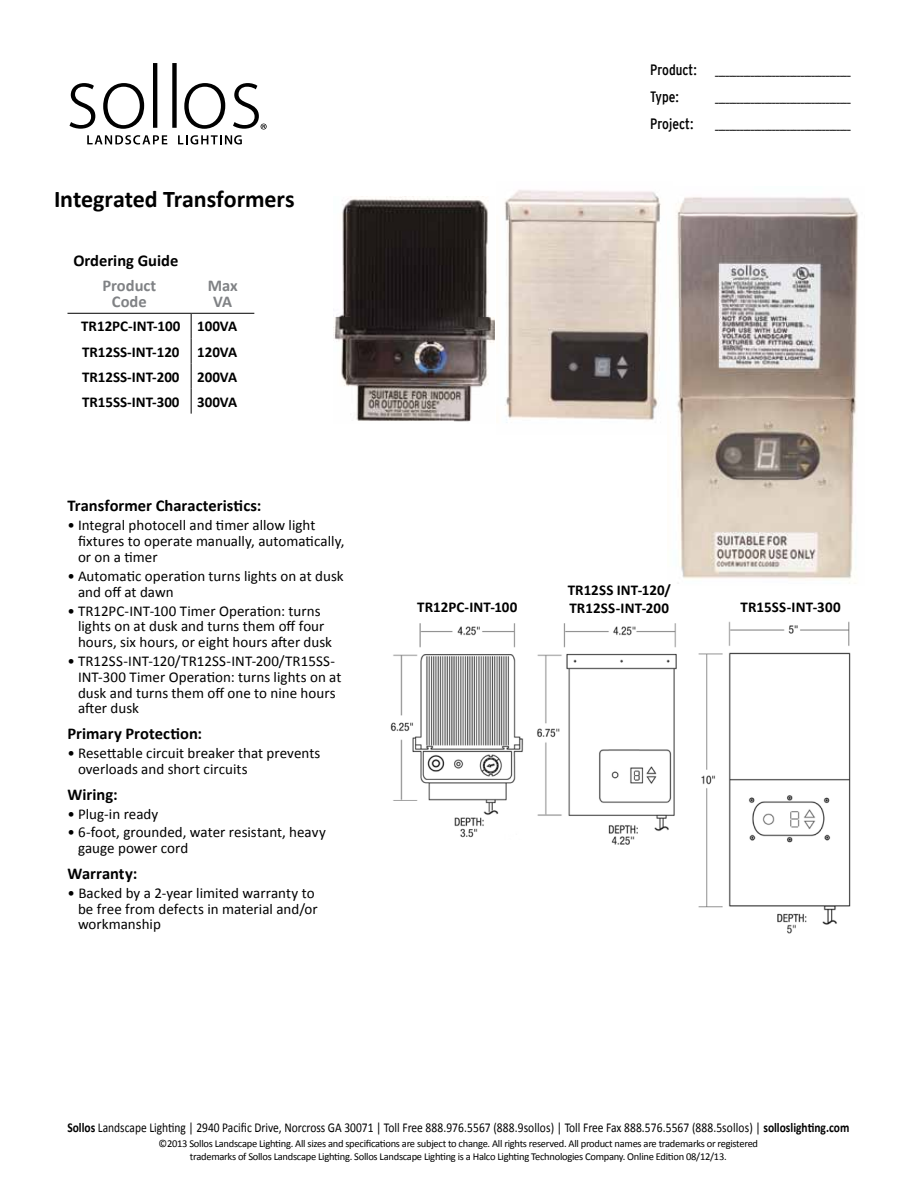
<style>
.page{position:relative;width:918px;height:1188px;background:#fff}
.page>*{position:absolute;margin:0;border:0;box-sizing:border-box;transform-origin:0 0}
.t1{font:700 24px "Calibri";letter-spacing:-.005em;color:#000}
.t2{font:700 16.5px "Calibri";color:#000}
.t3{font:700 16.5px/16.5px "Calibri";color:#808285;text-align:center}
.t4{font:15px/15.8px "Calibri";color:#000}
.t5{font:700 15px/25px "Calibri";color:#000;text-align:justify}
.t6{font:condensed 15px "Interstate";color:#000}
.t7{font:13.5px "Calibri";color:#000;scale:.85 1}
.t8{font:10.5px/12.6px "Calibri";letter-spacing:-.025em;color:#000;text-align:center}
.t9{font:condensed 10.2px "Interstate";color:#000}
.s1{font-size:15px}
.s2{font-weight:700}
</style>
<div class="page">
<svg style="left:70px;top:63px;width:196px;height:82px"></svg>
<img style="left:334px;top:196px;width:161px;height:226px">
<img style="left:504px;top:190px;width:157px;height:233px">
<img style="left:676px;top:197px;width:183px;height:387px">
<hr style="left:68px;top:313px;width:123px;height:1px;background:#000">
<hr style="left:191px;top:313px;width:63px;height:1px;background:#000">
<svg style="left:191px;top:314px;width:1px;height:100px"></svg>
<img style="left:390px;top:621px;width:461px;height:313px">
<h1 class="t1" style="left:54px;top:184px;width:242px">Integrated Transformers</h1>
<p class="t2" style="left:74px;top:250px;width:106px">Ordering Guide</p>
<p class="t3" style="left:103px;top:277px;width:55px">Product<br>Code</p>
<p class="t3" style="left:208px;top:277px;width:31px">Max<br>VA</p>
<p class="t5" style="left:81px;top:314px;width:157px">TR12PC-INT-100 100VA TR12SS-INT-120 120VA TR12SS-INT-200 200VA TR15SS-INT-300 300VA</p>
<p class="t2" style="left:68px;top:495px;width:195px">Transformer Characteristics:</p>
<p class="t4" style="left:78px;top:518px;width:268px;text-indent:-10px">• Integral photocell and timer allow light fixtures to operate manually, automatically, or on a timer</p>
<p class="t4" style="left:78px;top:568px;width:267px;text-indent:-10px">• Automatic operation turns lights on at dusk and off at dawn</p>
<p class="t4" style="left:78px;top:603px;width:256px;text-indent:-10px">• TR12PC-INT-100 Timer Operation: turns lights on at dusk and turns them off four hours, six hours, or eight hours after dusk</p>
<p class="t4" style="left:78px;top:653px;width:265px;text-indent:-10px">• TR12SS-INT-120/TR12SS-INT-200/TR15SS-INT-300 Timer Operation: turns lights on at dusk and turns them off one to nine hours after dusk</p>
<p class="t2" style="left:68px;top:723px;width:136px">Primary Protection:</p>
<p class="t4" style="left:78px;top:745px;width:244px;text-indent:-10px">• Resettable circuit breaker that prevents overloads and short circuits</p>
<p class="t2" style="left:68px;top:783px;width:52px">Wiring:</p>
<p class="t4" style="left:68px;top:806px;width:92px">• Plug-in ready</p>
<p class="t4" style="left:78px;top:825px;width:249px;text-indent:-10px">• 6-foot, grounded, water resistant, heavy gauge power cord</p>
<p class="t2" style="left:68px;top:863px;width:71px">Warranty:</p>
<p class="t4" style="left:78px;top:885px;width:241px;text-indent:-10px">• Backed by a 2-year limited warranty to be free from defects in material and/or workmanship</p>
<p class="t9" style="left:650px;top:66px;width:202px"><span class="s1">Product:</span> ______________________________________</p>
<p class="t6" style="left:650px;top:88px;width:30px">Type:</p>
<p class="t9" style="left:715px;top:93px;width:137px">______________________________________</p>
<p class="t6" style="left:650px;top:115px;width:45px">Project:</p>
<p class="t9" style="left:715px;top:120px;width:137px">______________________________________</p>
<p class="t5" style="left:417px;top:594px;width:102px">TR12PC-INT-100</p>
<p class="t5" style="left:568px;top:581px;width:105px;line-height:18px">TR12SS INT-120/<br>TR12SS-INT-200</p>
<p class="t5" style="left:741px;top:594px;width:102px">TR15SS-INT-300</p>
<p class="t7" style="left:67px;top:1119px;width:921px"><span class="s2">Sollos</span> Landscape Lighting | 2940 Pacific Drive, Norcross GA 30071 | Toll Free 888.976.5567 (888.9sollos) | Toll Free Fax 888.576.5567 (888.5sollos) | <span class="s2">solloslighting.com</span></p>
<p class="t8" style="left:159px;top:1137px;width:601px">©2013 Sollos Landscape Lighting. All sizes and specifications are subject to change. All rights reserved. All product names are trademarks or registered trademarks of Sollos Landscape Lighting. Sollos Landscape Lighting is a Halco Lighting Technologies Company. Online Edition 08/12/13.</p>
</div>
